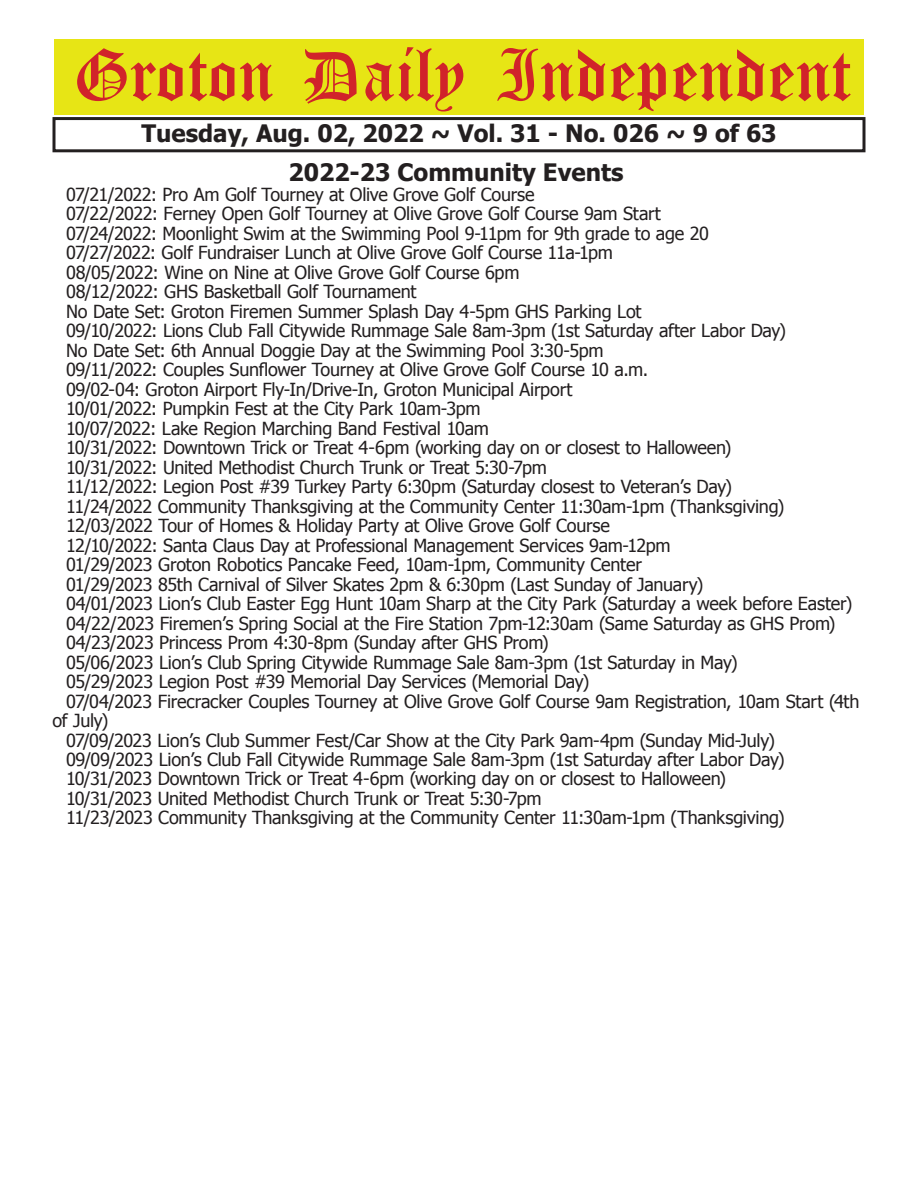
<style>
.page{position:relative;width:918px;height:1188px;background:#fff}
.page>*{position:absolute;margin:0;border:0;box-sizing:border-box;transform-origin:0 0}
.t1{font:54px "Old English Five";color:#d1232a}
.t2{font:700 24px "Tahoma";color:#231f20}
.t3{font:18px "Tahoma";letter-spacing:-.015em;color:#231f20}
</style>
<div class="page">
<div style="left:52px;top:117px;width:814px;height:35px;border:3px solid #231f20"></div>
<div style="left:54px;top:40px;width:810px;height:75px;background:#e7e515"></div>
<h1 class="t1" style="left:73px;top:50px;width:779px">Groton Daily Independent</h1>
<h2 class="t2" style="left:142px;top:116px;width:637px">Tuesday, Aug. 02, 2022 ~ Vol. 31 - No. 026 ~ 9 of 63</h2>
<h2 class="t2" style="left:288px;top:156px;width:337px">2022-23 Community Events</h2>
<p class="t3" style="left:66px;top:182px;width:470px">07/21/2022: Pro Am Golf Tourney at Olive Grove Golf Course</p>
<p class="t3" style="left:66px;top:202px;width:596px">07/22/2022: Ferney Open Golf Tourney at Olive Grove Golf Course 9am Start</p>
<p class="t3" style="left:66px;top:221px;width:644px">07/24/2022: Moonlight Swim at the Swimming Pool 9-11pm for 9th grade to age 20</p>
<p class="t3" style="left:66px;top:241px;width:549px">07/27/2022: Golf Fundraiser Lunch at Olive Grove Golf Course 11a-1pm</p>
<p class="t3" style="left:66px;top:260px;width:455px">08/05/2022: Wine on Nine at Olive Grove Golf Course 6pm</p>
<p class="t3" style="left:66px;top:280px;width:352px">08/12/2022: GHS Basketball Golf Tournament</p>
<p class="t3" style="left:66px;top:299px;width:577px">No Date Set: Groton Firemen Summer Splash Day 4-5pm GHS Parking Lot</p>
<p class="t3" style="left:66px;top:319px;width:722px">09/10/2022: Lions Club Fall Citywide Rummage Sale 8am-3pm (1st Saturday after Labor Day)</p>
<p class="t3" style="left:66px;top:338px;width:539px">No Date Set: 6th Annual Doggie Day at the Swimming Pool 3:30-5pm</p>
<p class="t3" style="left:66px;top:358px;width:584px">09/11/2022: Couples Sunflower Tourney at Olive Grove Golf Course 10 a.m.</p>
<p class="t3" style="left:66px;top:377px;width:508px">09/02-04: Groton Airport Fly-In/Drive-In, Groton Municipal Airport</p>
<p class="t3" style="left:66px;top:396px;width:416px">10/01/2022: Pumpkin Fest at the City Park 10am-3pm</p>
<p class="t3" style="left:66px;top:416px;width:425px">10/07/2022: Lake Region Marching Band Festival 10am</p>
<p class="t3" style="left:66px;top:435px;width:667px">10/31/2022: Downtown Trick or Treat 4-6pm (working day on or closest to Halloween)</p>
<p class="t3" style="left:66px;top:455px;width:483px">10/31/2022: United Methodist Church Trunk or Treat 5:30-7pm</p>
<p class="t3" style="left:66px;top:474px;width:667px">11/12/2022: Legion Post #39 Turkey Party 6:30pm (Saturday closest to Veteran’s Day)</p>
<p class="t3" style="left:66px;top:494px;width:720px">11/24/2022 Community Thanksgiving at the Community Center 11:30am-1pm (Thanksgiving)</p>
<p class="t3" style="left:66px;top:513px;width:545px">12/03/2022 Tour of Homes &amp; Holiday Party at Olive Grove Golf Course</p>
<p class="t3" style="left:66px;top:533px;width:606px">12/10/2022: Santa Claus Day at Professional Management Services 9am-12pm</p>
<p class="t3" style="left:66px;top:552px;width:577px">01/29/2023 Groton Robotics Pancake Feed, 10am-1pm, Community Center</p>
<p class="t3" style="left:66px;top:572px;width:639px">01/29/2023 85th Carnival of Silver Skates 2pm &amp; 6:30pm (Last Sunday of January)</p>
<p class="t3" style="left:66px;top:591px;width:788px">04/01/2023 Lion’s Club Easter Egg Hunt 10am Sharp at the City Park (Saturday a week before Easter)</p>
<p class="t3" style="left:66px;top:611px;width:771px">04/22/2023 Firemen’s Spring Social at the Fire Station 7pm-12:30am (Same Saturday as GHS Prom)</p>
<p class="t3" style="left:66px;top:630px;width:484px">04/23/2023 Princess Prom 4:30-8pm (Sunday after GHS Prom)</p>
<p class="t3" style="left:66px;top:650px;width:673px">05/06/2023 Lion’s Club Spring Citywide Rummage Sale 8am-3pm (1st Saturday in May)</p>
<p class="t3" style="left:66px;top:669px;width:525px">05/29/2023 Legion Post #39 Memorial Day Services (Memorial Day)</p>
<p class="t3" style="left:66px;top:689px;width:795px">07/04/2023 Firecracker Couples Tourney at Olive Grove Golf Course 9am Registration, 10am Start (4th</p>
<p class="t3" style="left:52px;top:708px;width:58px">of July)</p>
<p class="t3" style="left:66px;top:728px;width:711px">07/09/2023 Lion’s Club Summer Fest/Car Show at the City Park 9am-4pm (Sunday Mid-July)</p>
<p class="t3" style="left:66px;top:747px;width:720px">09/09/2023 Lion’s Club Fall Citywide Rummage Sale 8am-3pm (1st Saturday after Labor Day)</p>
<p class="t3" style="left:66px;top:767px;width:662px">10/31/2023 Downtown Trick or Treat 4-6pm (working day on or closest to Halloween)</p>
<p class="t3" style="left:66px;top:786px;width:477px">10/31/2023 United Methodist Church Trunk or Treat 5:30-7pm</p>
<p class="t3" style="left:66px;top:806px;width:720px">11/23/2023 Community Thanksgiving at the Community Center 11:30am-1pm (Thanksgiving)</p>
</div>
